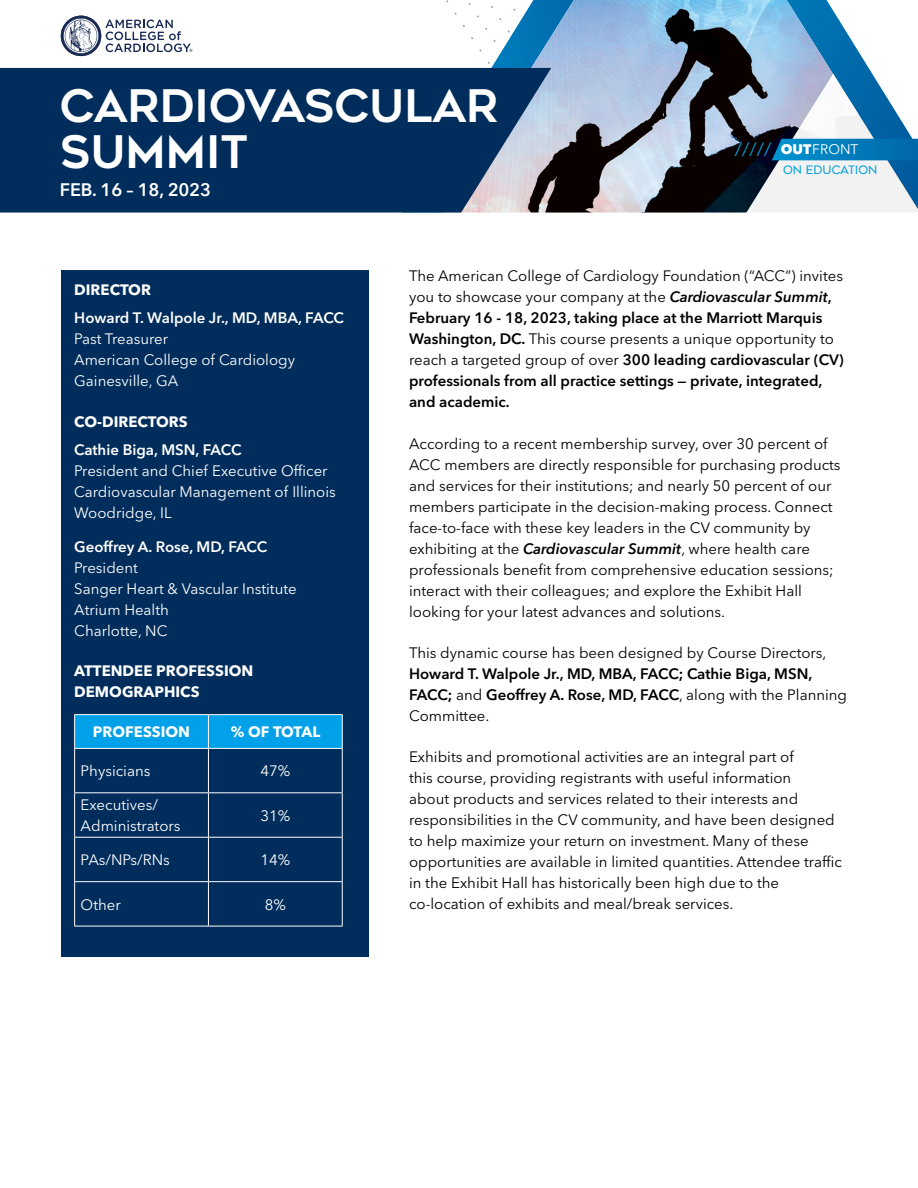
<style>
.page{position:relative;width:918px;height:1188px;background:#fff}
.page>*{position:absolute;margin:0;border:0;box-sizing:border-box;transform-origin:0 0}
.t1{font:700 44.85px/46.2px "Geometos Neue";color:#fff}
.t2{font:600 18px "Avenir Next World";letter-spacing:-.01em;color:#fff}
.t3{font:15px/21px "Avenir Next World";color:#000}
.t4{font:600 15px/21px "Avenir Next World";color:#000}
.t5{font:15px/21px "Avenir Next World";color:#fff}
.t6{font:600 15px "Avenir Next World";color:#fff}
.t7{font:700 15px/21px "Avenir Next World";color:#fff}
.t8{font:13.8px "Geometos Neue";color:#00a0dd}
.t9{font:11.7px "Geometos Neue";color:#00a0dd}
.s1{font-family:"Avenir Next World";font-weight:900;color:#fff}
.s2{font-family:"Avenir Next World";color:#fff}
.s3{font-weight:400}
.s4{font-style:italic}
.s5{font-weight:600;font-style:italic}
</style>
<div class="page">
<img style="left:441px;top:0;width:432px;height:213px">
<svg style="left:0;top:68px;width:551px;height:145px;background:#0d3763"></svg>
<svg style="left:659px;top:74px;width:259px;height:139px"></svg>
<svg style="left:60px;top:15px;width:42px;height:42px"></svg>
<svg style="left:61px;top:16px;width:132px;height:40px"></svg>
<div style="left:61px;top:270px;width:307px;height:687px;background:#002d5b"></div>
<svg style="left:75px;top:715px;width:267px;height:33px;background:#02a1e9"></svg>
<hr style="left:74px;top:714px;width:134px;height:1px;background:#fff">
<hr style="left:74px;top:715px;width:1px;height:33px;background:#fff">
<hr style="left:208px;top:714px;width:135px;height:1px;background:#fff">
<hr style="left:208px;top:715px;width:1px;height:33px;background:#fff">
<hr style="left:342px;top:715px;width:1px;height:33px;background:#fff">
<hr style="left:74px;top:748px;width:134px;height:1px;background:#fff">
<hr style="left:74px;top:749px;width:1px;height:43px;background:#fff">
<hr style="left:208px;top:748px;width:135px;height:1px;background:#fff">
<hr style="left:208px;top:749px;width:1px;height:43px;background:#fff">
<hr style="left:342px;top:749px;width:1px;height:43px;background:#fff">
<hr style="left:74px;top:792px;width:134px;height:1px;background:#fff">
<hr style="left:74px;top:793px;width:1px;height:44px;background:#fff">
<hr style="left:208px;top:792px;width:135px;height:1px;background:#fff">
<hr style="left:208px;top:793px;width:1px;height:44px;background:#fff">
<hr style="left:342px;top:793px;width:1px;height:44px;background:#fff">
<hr style="left:74px;top:837px;width:134px;height:1px;background:#fff">
<hr style="left:74px;top:838px;width:1px;height:43px;background:#fff">
<hr style="left:208px;top:837px;width:135px;height:1px;background:#fff">
<hr style="left:208px;top:838px;width:1px;height:43px;background:#fff">
<hr style="left:342px;top:838px;width:1px;height:43px;background:#fff">
<hr style="left:74px;top:881px;width:134px;height:1px;background:#fff">
<hr style="left:74px;top:882px;width:1px;height:44px;background:#fff">
<hr style="left:208px;top:881px;width:135px;height:1px;background:#fff">
<hr style="left:208px;top:882px;width:1px;height:44px;background:#fff">
<hr style="left:342px;top:882px;width:1px;height:44px;background:#fff">
<hr style="left:74px;top:926px;width:134px;height:1px;background:#fff">
<hr style="left:208px;top:926px;width:135px;height:1px;background:#fff">
<h1 class="t1" style="left:60px;top:84px;width:440px">CARDIOVASCULAR<br>SUMMIT</h1>
<p class="t2" style="left:60px;top:179px;width:153px">FEB. 16 – 18, 2023</p>
<p class="t8" style="left:735px;top:141px;width:125px">///// <span class="s1">OUT</span><span class="s2">FRONT</span></p>
<p class="t9" style="left:783px;top:163px;width:96px">ON EDUCATION</p>
<p class="t7" style="left:74px;top:279px;width:78px">DIRECTOR</p>
<p class="t6" style="left:74px;top:309px;width:271px">Howard T. Walpole Jr., MD, MBA, FACC</p>
<p class="t5" style="left:74px;top:328px;width:222px">Past Treasurer<br>American College of Cardiology<br>Gainesville, GA</p>
<p class="t7" style="left:74px;top:411px;width:115px">CO-DIRECTORS</p>
<p class="t6" style="left:74px;top:441px;width:169px">Cathie Biga, MSN, FACC</p>
<p class="t5" style="left:74px;top:460px;width:263px">President and Chief Executive Officer<br>Cardiovascular Management of Illinois<br>Woodridge, IL</p>
<p class="t6" style="left:74px;top:538px;width:194px">Geoffrey A. Rose, MD, FACC</p>
<p class="t5" style="left:74px;top:558px;width:224px">President<br>Sanger Heart &amp; Vascular Institute<br>Atrium Health<br>Charlotte, NC</p>
<p class="t7" style="left:74px;top:661px;width:181px">ATTENDEE PROFESSION<br>DEMOGRAPHICS</p>
<p class="t7" style="left:93px;top:722px;width:99px">PROFESSION</p>
<p class="t7" style="left:231px;top:722px;width:91px">% OF TOTAL</p>
<p class="t5" style="left:81px;top:761px;width:71px">Physicians</p>
<p class="t5" style="left:260px;top:761px;width:31px">47%</p>
<p class="t5" style="left:81px;top:795px;width:101px">Executives/<br>Administrators</p>
<p class="t5" style="left:260px;top:805px;width:31px">31%</p>
<p class="t5" style="left:81px;top:850px;width:91px">PAs/NPs/RNs</p>
<p class="t5" style="left:260px;top:850px;width:31px">14%</p>
<p class="t5" style="left:81px;top:894px;width:42px">Other</p>
<p class="t5" style="left:265px;top:894px;width:23px">8%</p>
<p class="t4" style="left:409px;top:266px;width:436px"><span class="s3">The American College of Cardiology Foundation (“ACC”) invites you to showcase your company at the</span> <span class="s4">Cardiovascular Summit</span>, February 16 - 18, 2023, taking place at the Marriott Marquis Washington, DC. <span class="s3">This course presents a unique opportunity to reach a targeted group of over</span> 300 leading cardiovascular (CV) professionals from all practice settings — private, integrated, and academic.</p>
<p class="t3" style="left:409px;top:433px;width:433px">According to a recent membership survey, over 30 percent of ACC members are directly responsible for purchasing products and services for their institutions; and nearly 50 percent of our members participate in the decision-making process. Connect face-to-face with these key leaders in the CV community by exhibiting at the <span class="s5">Cardiovascular Summit</span>, where health care professionals benefit from comprehensive education sessions; interact with their colleagues; and explore the Exhibit Hall looking for your latest advances and solutions.</p>
<p class="t3" style="left:409px;top:642px;width:419px">This dynamic course has been designed by Course Directors,</p>
<p class="t4" style="left:409px;top:663px;width:440px">Howard T. Walpole Jr., MD, MBA, FACC; Cathie Biga, MSN,<br>FACC; <span class="s3">and</span> Geoffrey A. Rose, MD, FACC<span class="s3">, along with the Planning<br>Committee.</span></p>
<p class="t3" style="left:409px;top:747px;width:434px">Exhibits and promotional activities are an integral part of<br>this course, providing registrants with useful information<br>about products and services related to their interests and responsibilities in the CV community, and have been designed to help maximize your return on investment. Many of these opportunities are available in limited quantities. Attendee traffic in the Exhibit Hall has historically been high due to the co-location of exhibits and meal/break services.</p>
</div>
